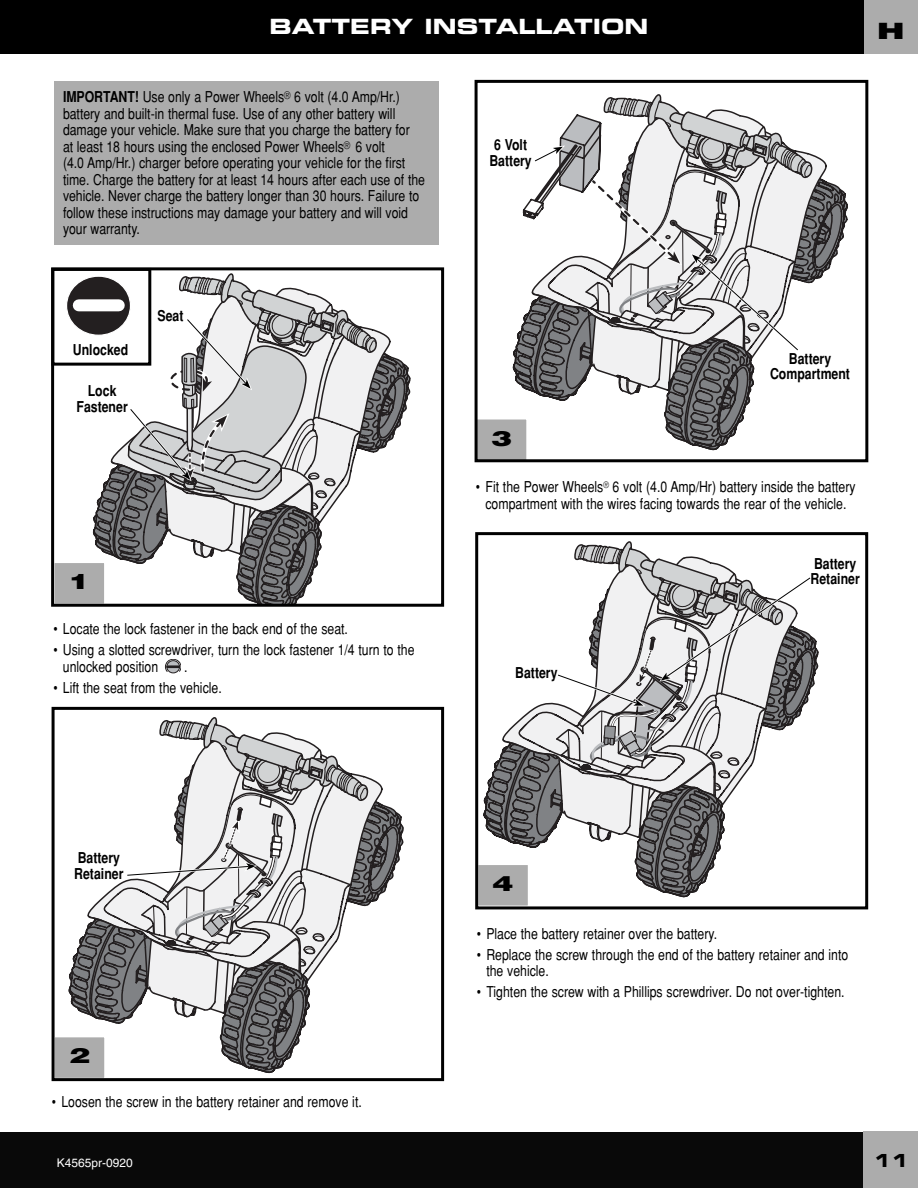
<style>
.page{position:relative;width:918px;height:1188px;background:#fff}
.page>*{position:absolute;margin:0;border:0;box-sizing:border-box;transform-origin:0 0}
.t1{font:900 22.5px "Helvetica";color:#000;scale:1.5 1}
.t2{font:21px "Eurostile Bold Extended Two";color:#fff}
.t3{font:900 21px "Helvetica";color:#000;scale:1.5 1}
.t4{font:18px "Eurostile Bold Extended Two";color:#000}
.t5{font:condensed 15px/16.5px "Helvetica";color:#000}
.t6{font:700 condensed 15px/15.8px "Helvetica";color:#000;text-align:center}
.t7{font:12px "Helvetica";color:#fff}
.s1{font-weight:700}
</style>
<div class="page">
<div style="left:475px;top:418px;width:53px;height:44px;background:#acacac"></div>
<div style="left:474px;top:417px;width:55px;height:46px;border:3px solid #fff"></div>
<div style="left:475px;top:80px;width:393px;height:382px;border:3px solid #000"></div>
<div style="left:477px;top:864px;width:52px;height:43px;background:#acacac"></div>
<div style="left:475px;top:532px;width:393px;height:377px;border:3px solid #000"></div>
<div style="left:53px;top:562px;width:53px;height:43px;background:#acacac"></div>
<div style="left:52px;top:560px;width:55px;height:47px;border:3px solid #fff"></div>
<div style="left:51px;top:267px;width:393px;height:340px;border:3px solid #000"></div>
<div style="left:0;top:1132px;width:918px;height:56px;background:#090909"></div>
<div style="left:864px;top:1132px;width:54px;height:56px;background:#acacac"></div>
<div style="left:0;top:0;width:918px;height:54px;background:#000"></div>
<div style="left:864px;top:0;width:54px;height:54px;background:#acacac"></div>
<div style="left:54px;top:82px;width:385px;height:163px;background:#acacac"></div>
<div style="left:53px;top:1036px;width:53px;height:43px;background:#acacac"></div>
<div style="left:52px;top:1034px;width:55px;height:47px;border:3px solid #fff"></div>
<svg style="left:68px;top:660px;width:337px;height:412px"></svg>
<svg style="left:92px;top:272px;width:319px;height:335px"></svg>
<div style="left:53px;top:269px;width:97px;height:95px;background:#fff"></div>
<div style="left:67px;top:276px;width:63px;height:59px;background:#231f20;border-radius:50%"></div>
<div style="left:66px;top:276px;width:65px;height:60px;border:1px solid #fff;border-radius:50%"></div>
<div style="left:79px;top:299px;width:40px;height:12px;background:#fff"></div>
<div style="left:51px;top:268px;width:100px;height:98px;border:3px solid #000"></div>
<svg style="left:513px;top:79px;width:335px;height:370px"></svg>
<svg style="left:483px;top:532px;width:336px;height:364px"></svg>
<div style="left:52px;top:707px;width:392px;height:374px;border:3px solid #000"></div>
<h2 class="t2" style="left:269px;top:19px;width:380px">BATTERY INSTALLATION</h2>
<p class="t5" style="left:63px;top:90px;width:364px"><span class="s1">IMPORTANT!</span> Use only a Power Wheels<sup>®</sup> 6 volt (4.0 Amp/Hr.) battery and built-in thermal fuse. Use of any other battery will damage your vehicle. Make sure that you charge the battery for<br>at least 18 hours using the enclosed Power Wheels<sup>®</sup> 6 volt<br>(4.0 Amp/Hr.) charger before operating your vehicle for the first time. Charge the battery for at least 14 hours after each use of the vehicle. Never charge the battery longer than 30 hours. Failure to follow these instructions may damage your battery and will void your warranty.</p>
<p class="t6" style="left:489px;top:139px;width:44px">6 Volt<br>Battery</p>
<h1 class="t1" style="left:877px;top:23px;width:20px">H</h1>
<p class="t6" style="left:73px;top:344px;width:57px">Unlocked</p>
<p class="t6" style="left:77px;top:385px;width:53px">Lock<br>Fastener</p>
<p class="t6" style="left:158px;top:309px;width:27px">Seat</p>
<h2 class="t3" style="left:69px;top:574px;width:16px">1</h2>
<p class="t5" style="left:53px;top:622px;width:296px">• Locate the lock fastener in the back end of the seat.</p>
<p class="t5" style="left:63px;top:643px;width:353px;text-indent:-10px">• Using a slotted screwdriver, turn the lock fastener 1/4 turn to the unlocked position</p>
<p class="t5" style="left:184px;top:660px;width:5px">.</p>
<p class="t5" style="left:53px;top:681px;width:170px">• Lift the seat from the vehicle.</p>
<h2 class="t3" style="left:491px;top:430px;width:16px">3</h2>
<p class="t6" style="left:770px;top:352px;width:81px">Battery<br>Compartment</p>
<p class="t5" style="left:476px;top:480px;width:381px;text-align:center">• Fit the Power Wheels<sup>®</sup> 6 volt (4.0 Amp/Hr) battery inside the battery compartment with the wires facing towards the rear of the vehicle.</p>
<p class="t6" style="left:515px;top:667px;width:44px">Battery</p>
<p class="t6" style="left:811px;top:557px;width:51px;text-align:left">Battery<br>Retainer</p>
<p class="t6" style="left:74px;top:851px;width:51px;text-align:left">Battery<br>Retainer</p>
<h2 class="t3" style="left:69px;top:1048px;width:16px">2</h2>
<p class="t5" style="left:52px;top:1095px;width:312px">• Loosen the screw in the battery retainer and remove it.</p>
<p class="t7" style="left:57px;top:1159px;width:78px">K4565pr-0920</p>
<h2 class="t3" style="left:493px;top:876px;width:16px">4</h2>
<p class="t5" style="left:477px;top:927px;width:242px">• Place the battery retainer over the battery.</p>
<p class="t5" style="left:486px;top:948px;width:364px;text-indent:-10px">• Replace the screw through the end of the battery retainer and into the vehicle.</p>
<p class="t5" style="left:477px;top:985px;width:369px">• Tighten the screw with a Phillips screwdriver. Do not over-tighten.</p>
<p class="t4" style="left:873px;top:1154px;width:37px">11</p>
</div>
